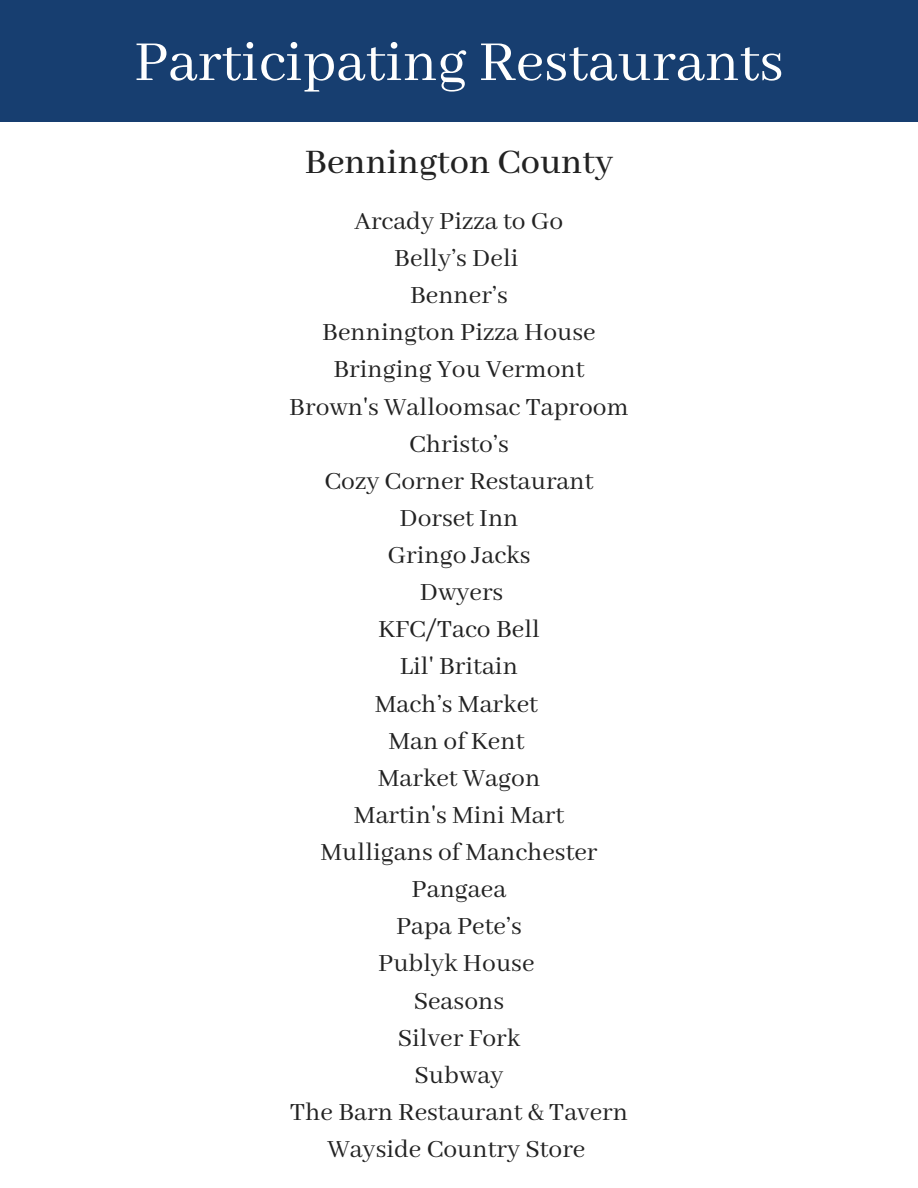
<style>
.page{position:relative;width:918px;height:1188px;background:#fff}
.page>*{position:absolute;margin:0;border:0;box-sizing:border-box;transform-origin:0 0}
.t1{font:62.25px "Abhaya Libre";color:#fff}
.t2{font:500 38.4px "Abhaya Libre";color:#222}
.t3{font:27.6px "Abhaya Libre";color:#222}
</style>
<div class="page">
<div style="left:0;top:0;width:918px;height:121px;background:#173e70"></div>
<p class="t1" style="left:134px;top:28px;width:651px">Participating Restaurants</p>
<p class="t2" style="left:305px;top:141px;width:310px">Bennington County</p>
<p class="t3" style="left:355px;top:206px;width:210px">Arcady Pizza to Go</p>
<p class="t3" style="left:394px;top:243px;width:126px">Belly’s Deli</p>
<p class="t3" style="left:410px;top:280px;width:99px">Benner’s</p>
<p class="t3" style="left:322px;top:317px;width:275px">Bennington Pizza House</p>
<p class="t3" style="left:333px;top:354px;width:253px">Bringing You Vermont</p>
<p class="t3" style="left:289px;top:391px;width:341px">Brown's Walloomsac Taproom</p>
<p class="t3" style="left:409px;top:428px;width:101px">Christo’s</p>
<p class="t3" style="left:324px;top:466px;width:271px">Cozy Corner Restaurant</p>
<p class="t3" style="left:399px;top:503px;width:121px">Dorset Inn</p>
<p class="t3" style="left:387px;top:540px;width:144px">Gringo Jacks</p>
<p class="t3" style="left:420px;top:577px;width:85px">Dwyers</p>
<p class="t3" style="left:378px;top:614px;width:163px">KFC/Taco Bell</p>
<p class="t3" style="left:400px;top:651px;width:120px">Lil' Britain</p>
<p class="t3" style="left:375px;top:688px;width:165px">Mach’s Market</p>
<p class="t3" style="left:388px;top:725px;width:138px">Man of Kent</p>
<p class="t3" style="left:378px;top:763px;width:164px">Market Wagon</p>
<p class="t3" style="left:354px;top:800px;width:212px">Martin's Mini Mart</p>
<p class="t3" style="left:321px;top:837px;width:278px">Mulligans of Manchester</p>
<p class="t3" style="left:412px;top:874px;width:96px">Pangaea</p>
<p class="t3" style="left:396px;top:911px;width:127px">Papa Pete’s</p>
<p class="t3" style="left:378px;top:948px;width:158px">Publyk House</p>
<p class="t3" style="left:414px;top:985px;width:92px">Seasons</p>
<p class="t3" style="left:398px;top:1022px;width:124px">Silver Fork</p>
<p class="t3" style="left:415px;top:1060px;width:90px">Subway</p>
<p class="t3" style="left:290px;top:1097px;width:340px">The Barn Restaurant &amp; Tavern</p>
<p class="t3" style="left:327px;top:1134px;width:260px">Wayside Country Store</p>
</div>
